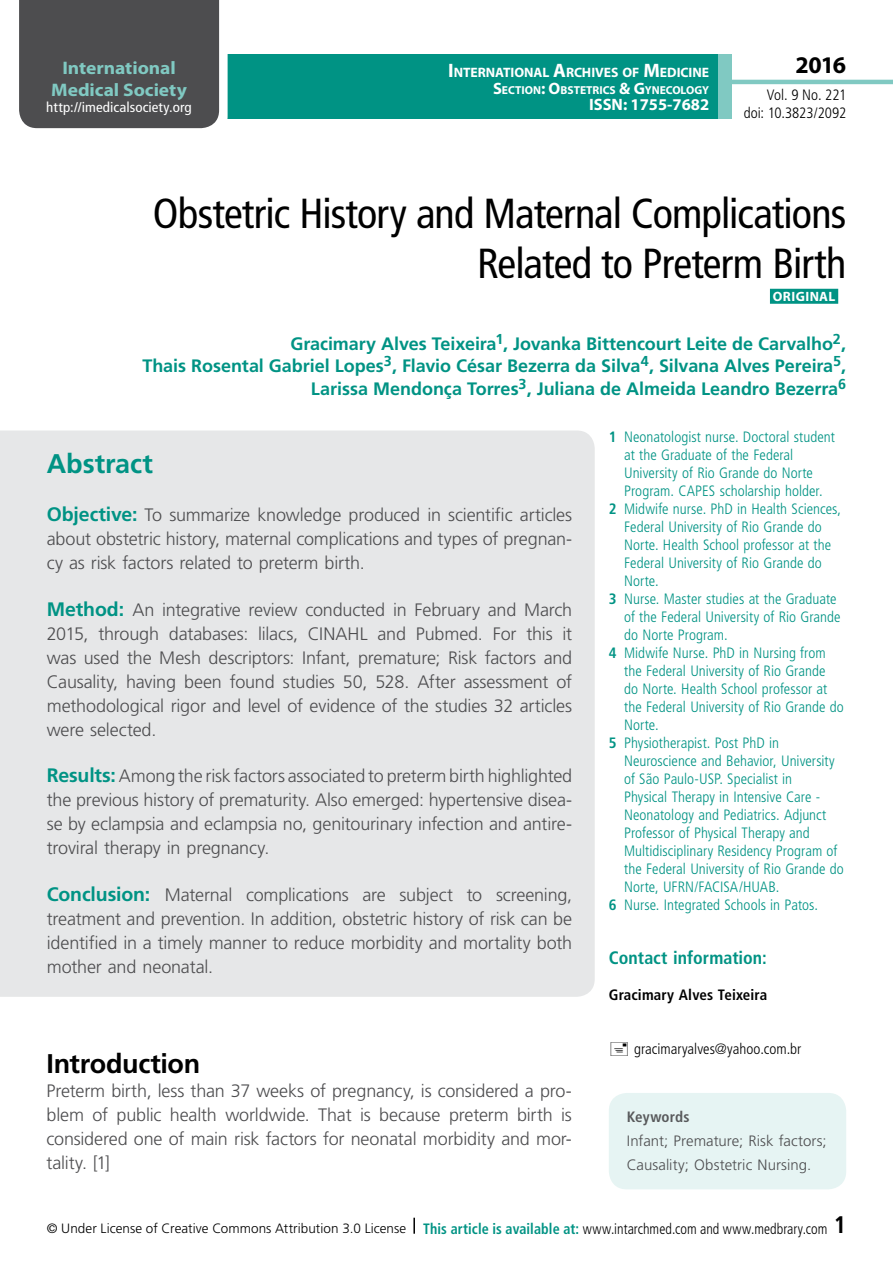
<style>
.page{position:relative;width:893px;height:1263px;background:#fff}
.page>*{position:absolute;margin:0;border:0;box-sizing:border-box;transform-origin:0 0}
.t1{font:condensed 42px/50.4px "Frutiger LT Std";letter-spacing:-.02em;color:#000;text-align:right}
.t2{font:700 27px "Frutiger LT Std";letter-spacing:-.015em;color:#000}
.t3{font:700 27px "Frutiger LT Std";letter-spacing:-.005em;color:#009384}
.t4{font:700 24px "Myriad Pro";color:#000}
.t5{font:700 condensed 24px "Frutiger LT Std";color:#000}
.t6{font:700 18.15px/21.8px "Myriad Pro";letter-spacing:-.005em;color:#80c9c2;text-align:center;scale:1.07 1}
.t7{font:300 18px/24px "Frutiger LT Std";letter-spacing:-.01em;color:#4d4d4f;text-align:justify}
.t8{font:700 18px/22.5px "Frutiger LT Std";letter-spacing:-.005em;color:#009384;text-align:right}
.t9{font:700 condensed 18px "Frutiger LT Std";color:#009384}
.t10{font:700 16.5px "Myriad Pro";color:#fff}
.t11{font:300 condensed 15px "Frutiger LT Std";color:#009384}
.t12{font:300 15px/24px "Frutiger LT Std";color:#4d4d4f}
.t13{font:300 condensed 15px/18px "Frutiger LT Std";color:#000;text-align:right}
.t14{font:700 condensed 15px "Frutiger LT Std";letter-spacing:.005em;color:#000}
.t15{font:700 condensed 15px "Frutiger LT Std";letter-spacing:.01em;color:#58595b}
.t16{font:condensed 13.95px "Frutiger LT Std";letter-spacing:.005em;color:#fff;scale:1.07 1}
.t17{font:700 13.65px "Myriad Pro";letter-spacing:-.005em;color:#fff}
.t18{font:300 13.5px "Frutiger LT Std";letter-spacing:.005em;color:#000}
.t19{font:700 13.5px "Myriad Pro";letter-spacing:.03em;color:#fff}
.t20{font:700 11.55px "Myriad Pro";color:#fff}
.s1{font-size:19.5px}
.s2{font-size:16.5px}
.s3{font-weight:700}
.s4{font-weight:700;font-size:19.5px;color:#009384}
.s5{font-weight:700;font-stretch:condensed;font-size:15px;color:#009384}
.s6{font-stretch:condensed;font-size:15px}
</style>
<div class="page">
<div style="left:23px;top:54px;width:762px;height:65px;background:#009384"></div>
<div style="left:19px;top:0;width:209px;height:129px;background:#4d4d4f"></div>
<div style="left:732px;top:36px;width:161px;height:94px;background:#fff"></div>
<hr style="left:730px;top:80px;width:163px;height:4px;background:#80c9c2">
<div style="left:718px;top:54px;width:14px;height:65px;background:#80c9c2"></div>
<svg style="left:413px;top:1218px;width:2px;height:16px"></svg>
<div style="left:0;top:430px;width:595px;height:567px;background:#e6e7e8"></div>
<div style="left:770px;top:289px;width:68px;height:15px;background:#009384"></div>
<div style="left:609px;top:1093px;width:237px;height:96px;background:#e6f4f3;border-radius:18px"></div>
<p class="t6" style="left:51px;top:56px;width:128px">International<br>Medical Society</p>
<p class="t16" style="left:46px;top:99px;width:137px">http://imedicalsociety.org</p>
<p class="t17" style="left:448px;top:64px;width:263px"><span class="s1">I</span>NTERNATIONAL <span class="s1">A</span>RCHIVES OF <span class="s1">M</span>EDICINE</p>
<p class="t20" style="left:493px;top:82px;width:218px"><span class="s2">S</span>ECTION<span class="s2">: O</span>BSTETRICS <span class="s2">&amp; G</span>YNECOLOGY</p>
<p class="t10" style="left:589px;top:94px;width:122px">ISSN: 1755-7682</p>
<h3 class="t4" style="left:795px;top:49px;width:52px">2016</h3>
<p class="t13" style="left:744px;top:86px;width:104px">Vol. 9 No. 221 doi: 10.3823/2092</p>
<h1 class="t1" style="left:153px;top:188px;width:695px">Obstetric History and Maternal Complications<br>Related to Preterm Birth</h1>
<p class="t19" style="left:773px;top:287px;width:64px">ORIGINAL</p>
<p class="t8" style="left:142px;top:332px;width:705px">Gracimary Alves Teixeira<sup>1</sup>, Jovanka Bittencourt Leite de Carvalho<sup>2</sup>,<br>Thais Rosental Gabriel Lopes<sup>3</sup>, Flavio César Bezerra da Silva<sup>4</sup>, Silvana Alves Pereira<sup>5</sup>,<br>Larissa Mendonça Torres<sup>3</sup>, Juliana de Almeida Leandro Bezerra<sup>6</sup></p>
<p class="t11" style="left:609px;top:428px;width:228px"><span class="s3">1</span> Neonatologist nurse. Doctoral student</p>
<p class="t11" style="left:624px;top:446px;width:171px">at the Graduate of the Federal</p>
<p class="t11" style="left:624px;top:464px;width:190px">University of Rio Grande do Norte</p>
<p class="t11" style="left:624px;top:482px;width:200px">Program. CAPES scholarship holder.</p>
<p class="t11" style="left:609px;top:500px;width:234px"><span class="s3">2</span> Midwife nurse. PhD in Health Sciences,</p>
<p class="t11" style="left:624px;top:518px;width:199px">Federal University of Rio Grande do</p>
<p class="t11" style="left:624px;top:536px;width:208px">Norte. Health School professor at the</p>
<p class="t11" style="left:624px;top:554px;width:199px">Federal University of Rio Grande do</p>
<p class="t11" style="left:624px;top:572px;width:36px">Norte.</p>
<p class="t11" style="left:609px;top:590px;width:229px"><span class="s3">3</span> Nurse. Master studies at the Graduate</p>
<p class="t11" style="left:624px;top:608px;width:218px">of the Federal University of Rio Grande</p>
<p class="t11" style="left:624px;top:626px;width:105px">do Norte Program.</p>
<p class="t11" style="left:609px;top:644px;width:218px"><span class="s3">4</span> Midwife Nurse. PhD in Nursing from</p>
<p class="t11" style="left:624px;top:662px;width:203px">the Federal University of Rio Grande</p>
<p class="t11" style="left:624px;top:680px;width:205px">do Norte. Health School professor at</p>
<p class="t11" style="left:624px;top:698px;width:221px">the Federal University of Rio Grande do</p>
<p class="t11" style="left:624px;top:716px;width:36px">Norte.</p>
<p class="t11" style="left:609px;top:734px;width:172px"><span class="s3">5</span> Physiotherapist. Post PhD in</p>
<p class="t11" style="left:624px;top:752px;width:212px">Neuroscience and Behavior, University</p>
<p class="t11" style="left:624px;top:770px;width:170px">of São Paulo-USP. Specialist in</p>
<p class="t11" style="left:624px;top:788px;width:198px">Physical Therapy in Intensive Care -</p>
<p class="t11" style="left:624px;top:806px;width:204px">Neonatology and Pediatrics. Adjunct</p>
<p class="t11" style="left:624px;top:824px;width:187px">Professor of Physical Therapy and</p>
<p class="t11" style="left:624px;top:842px;width:215px">Multidisciplinary Residency Program of</p>
<p class="t11" style="left:624px;top:860px;width:221px">the Federal University of Rio Grande do</p>
<p class="t11" style="left:624px;top:878px;width:157px">Norte, UFRN/FACISA/HUAB.</p>
<p class="t11" style="left:609px;top:896px;width:211px"><span class="s3">6</span> Nurse. Integrated Schools in Patos.</p>
<p class="t9" style="left:609px;top:947px;width:159px">Contact information:</p>
<p class="t14" style="left:609px;top:986px;width:160px">Gracimary Alves Teixeira</p>
<p class="t13" style="left:634px;top:1040px;width:169px">gracimaryalves@yahoo.com.br</p>
<h2 class="t3" style="left:47px;top:448px;width:108px">Abstract</h2>
<p class="t7" style="left:47px;top:503px;width:527px"><span class="s4">Objective:</span> To summarize knowledge produced in scientific articles about obstetric history, maternal complications and types of pregnan&shy;cy as risk factors related to preterm birth.</p>
<p class="t7" style="left:47px;top:598px;width:527px"><span class="s4">Method:</span> An integrative review conducted in February and March 2015, through databases: lilacs, CINAHL and Pubmed. For this it was used the Mesh descriptors: Infant, premature; Risk factors and Causality, having been found studies 50, 528. After assessment of methodological rigor and level of evidence of the studies 32 articles were selected.</p>
<p class="t7" style="left:47px;top:764px;width:527px"><span class="s4">Results:</span> Among the risk factors associated to preterm birth highlighted the previous history of prematurity. Also emerged: hypertensive disea&shy;se by eclampsia and eclampsia no, genitourinary infection and antire&shy;troviral therapy in pregnancy.</p>
<p class="t7" style="left:47px;top:883px;width:527px"><span class="s4">Conclusion:</span> Maternal complications are subject to screening, treatment and prevention. In addition, obstetric history of risk can be identified in a timely manner to reduce morbidity and mortality both mother and neonatal.</p>
<h2 class="t2" style="left:46px;top:1048px;width:155px">Introduction</h2>
<p class="t7" style="left:46px;top:1079px;width:527px">Preterm birth, less than 37 weeks of pregnancy, is considered a pro&shy;blem of public health worldwide. That is because preterm birth is considered one of main risk factors for neonatal morbidity and mor&shy;tality. [1]</p>
<p class="t15" style="left:627px;top:1108px;width:64px">Keywords</p>
<p class="t12" style="left:627px;top:1129px;width:201px">Infant; Premature; Risk factors;<br>Causality; Obstetric Nursing.</p>
<p class="t18" style="left:47px;top:1220px;width:782px">© Under License of Creative Commons Attribution 3.0 License <span class="s5">This article is available at:</span> <span class="s6">www.intarchmed.com and www.medbrary.com</span></p>
<h3 class="t5" style="left:834px;top:1210px;width:14px">1</h3>
</div>
